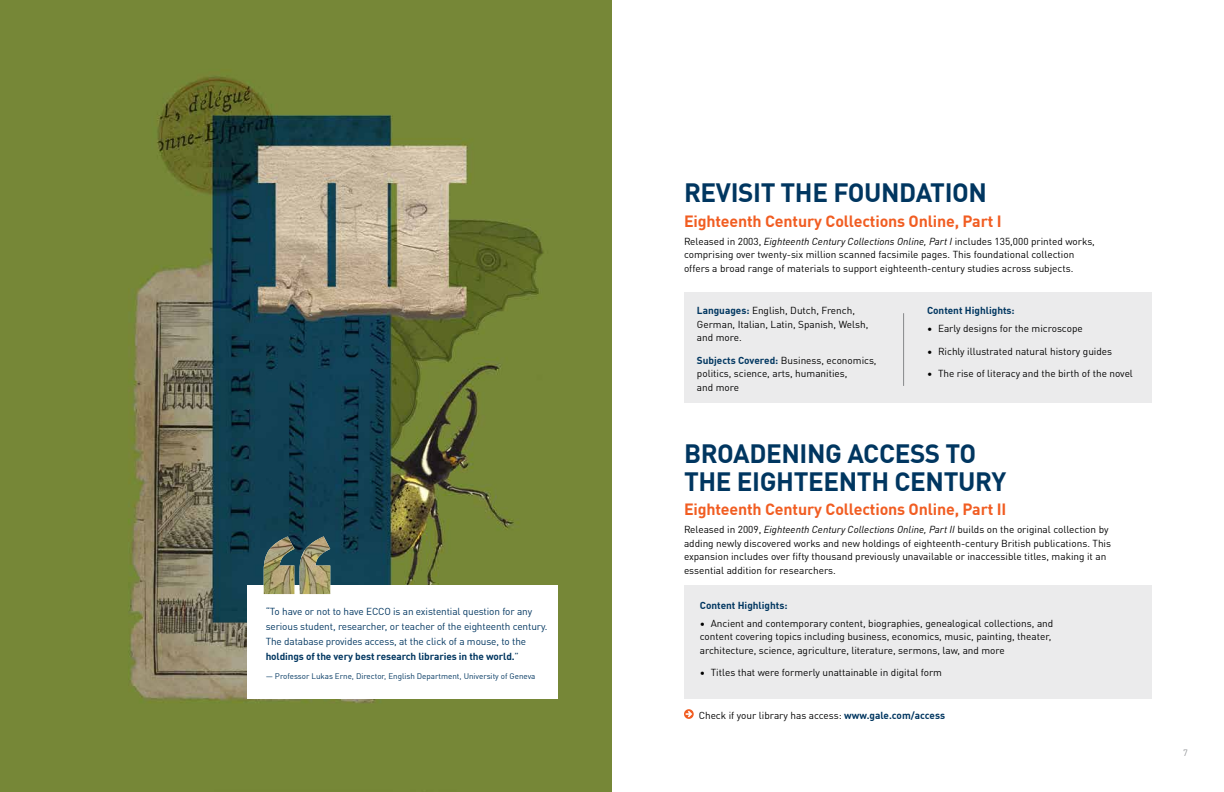
<style>
.page{position:relative;width:1224px;height:792px;background:#fff}
.page>*{position:absolute;margin:0;border:0;box-sizing:border-box;transform-origin:0 0}
.t1{font:700 26px/28px "DIN Offc";letter-spacing:-.015em;color:#003660}
.t2{font:700 16px "DIN Offc";letter-spacing:-.01em;color:#f15d22}
.t3{font:10px/13.5px "DIN Offc";color:#000}
.t4{font:10px/15px "DIN Offc";letter-spacing:-.01em;color:#003660}
.t5{font:700 10px "DIN Offc";color:#003660}
.t6{font:9px "DIN Offc";color:#939598}
.t7{font:8px "DIN Offc";color:#003660}
.s1{font-weight:700}
.s2{font-style:italic}
.s3{font-weight:700;color:#003660}
</style>
<div class="page">
<div style="left:684px;top:585px;width:468px;height:113px;background:#ebebec"></div>
<div style="left:684px;top:292px;width:468px;height:110px;background:#ebebec"></div>
<svg style="left:684px;top:709px;width:10px;height:10px"></svg>
<div style="left:0;top:0;width:612px;height:792px;background:#768737"></div>
<img style="left:129px;top:76px;width:429px;height:627px">
<div style="left:248px;top:585px;width:310px;height:113px;background:#fff"></div>
<hr style="left:903px;top:313px;width:1px;height:73px;background:#86888a">
<img style="left:264px;top:536px;width:66px;height:58px">
<p class="t4" style="left:266px;top:604px;width:283px">“To have or not to have ECCO is an existential question for any serious student, researcher, or teacher of the eighteenth century.<br>The database provides access, at the click of a mouse, to the <span class="s1">holdings of the very best research libraries in the world.</span>”</p>
<p class="t7" style="left:266px;top:672px;width:271px">— Professor Lukas Erne, Director, English Department, University of Geneva</p>
<h1 class="t1" style="left:684px;top:179px;width:305px">REVISIT THE FOUNDATION</h1>
<h2 class="t2" style="left:684px;top:210px;width:319px">Eighteenth Century Collections Online, Part I</h2>
<p class="t3" style="left:684px;top:234px;width:412px">Released in 2003, <span class="s2">Eighteenth Century Collections Online, Part I</span> includes 135,000 printed works, comprising over twenty-six million scanned facsimile pages. This foundational collection offers a broad range of materials to support eighteenth-century studies across subjects.</p>
<p class="t3" style="left:697px;top:304px;width:173px"><span class="s3">Languages:</span> English, Dutch, French,<br>German, Italian, Latin, Spanish, Welsh, and more.</p>
<p class="t3" style="left:697px;top:353px;width:181px"><span class="s3">Subjects Covered:</span> Business, economics, politics, science, arts, humanities,<br>and more</p>
<p class="t5" style="left:927px;top:304px;width:89px">Content Highlights:</p>
<p class="t3" style="left:927px;top:322px;width:157px">• Early designs for the microscope</p>
<p class="t3" style="left:927px;top:344px;width:187px">• Richly illustrated natural history guides</p>
<p class="t3" style="left:927px;top:367px;width:207px">• The rise of literacy and the birth of the novel</p>
<h1 class="t1" style="left:684px;top:439px;width:324px">BROADENING ACCESS TO<br>THE EIGHTEENTH CENTURY</h1>
<h2 class="t2" style="left:684px;top:499px;width:324px">Eighteenth Century Collections Online, Part II</h2>
<p class="t3" style="left:684px;top:523px;width:429px">Released in 2009, <span class="s2">Eighteenth Century Collections Online, Part II</span> builds on the original collection by adding newly discovered works and new holdings of eighteenth-century British publications. This expansion includes over fifty thousand previously unavailable or inaccessible titles, making it an essential addition for researchers.</p>
<p class="t5" style="left:700px;top:599px;width:89px">Content Highlights:</p>
<p class="t3" style="left:700px;top:617px;width:355px">• Ancient and contemporary content, biographies, genealogical collections, and content covering topics including business, economics, music, painting, theater, architecture, science, agriculture, literature, sermons, law, and more</p>
<p class="t3" style="left:700px;top:666px;width:244px">• Titles that were formerly unattainable in digital form</p>
<p class="t3" style="left:699px;top:709px;width:248px">Check if your library has access: <span class="s3">www.gale.com/access</span></p>
<p class="t6" style="left:1183px;top:747px;width:6px">7</p>
</div>
